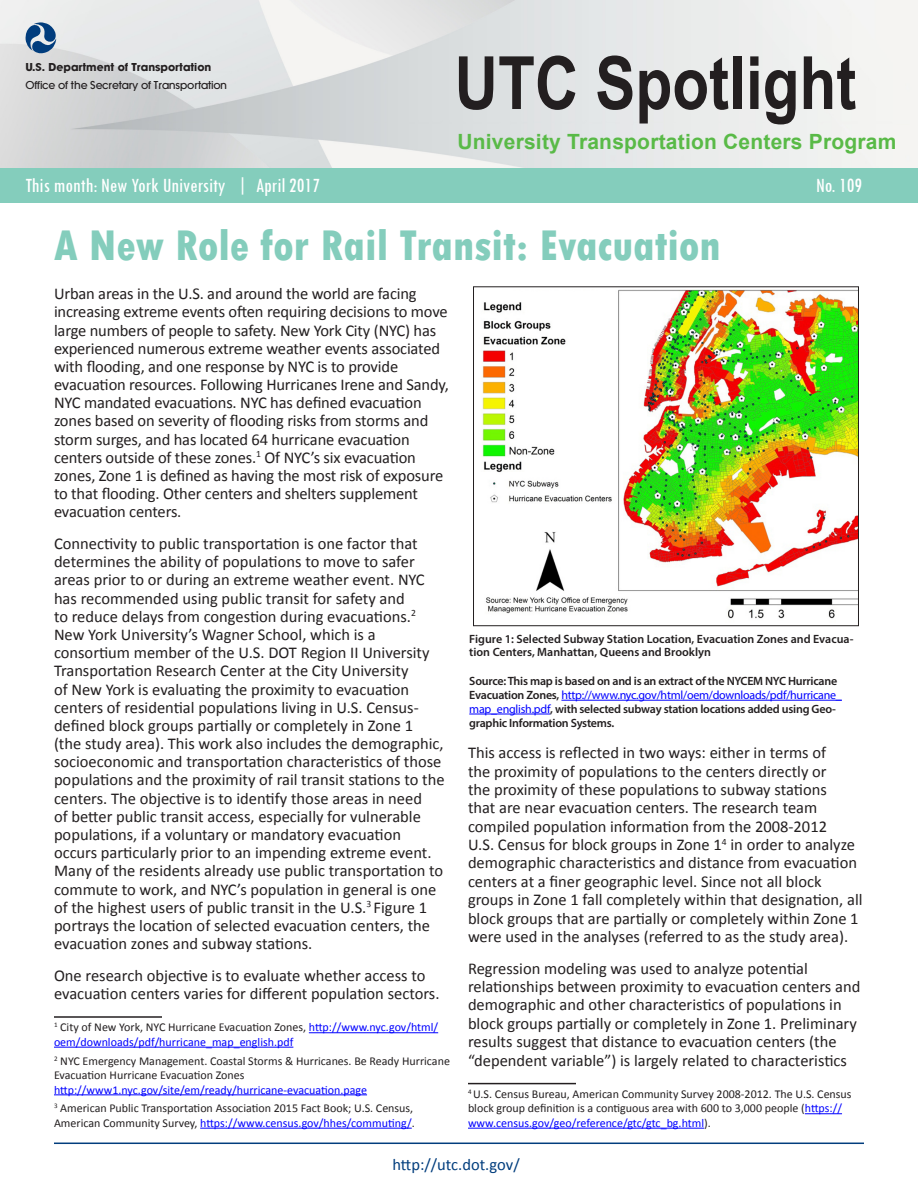
<style>
.page{position:relative;width:918px;height:1188px;background:#fff}
.page>*{position:absolute;margin:0;border:0;box-sizing:border-box;transform-origin:0 0}
.t1{font:700 73.5px "Arial Narrow";color:#231f20}
.t2{font:800 condensed 45px "Tw Cen";color:#84cdbc}
.t3{font:condensed 21px "Tw Cen";color:#fff}
.t4{font:700 21px "Arial";letter-spacing:.01em;color:#59ba47}
.Body{font:16.5px/18.1px "Calibri";color:#231f20}
.Body-2{font:16.5px "Calibri";letter-spacing:-.005em;color:#013d7d}
.Footnote{font:12px/14.4px "Calibri";color:#231f20}
.t5{font:600 12px/13.8px "Myriad Pro";letter-spacing:-.02em;color:#231f20}
.Footnote-2{font:12px/14.4px "Calibri";color:#00f}
.t6{font:600 12px/13.8px "Myriad Pro";color:#231f20}
.t7{font:500 10.8px "Trans";color:#231f20}
.t8{font:700 10.8px "Trans";color:#231f20}
.s1{color:#231f20}
.s2{color:#00f}
.s3{font-weight:400;color:#00f}
</style>
<div class="page">
<svg style="left:26px;top:22px;width:31px;height:32px"></svg>
<div style="left:0;top:168px;width:918px;height:34px;background:#84cdbc"></div>
<hr style="left:54px;top:1143px;width:810px;height:1px;background:#013d7d">
<hr style="left:54px;top:1016px;width:108px;height:2px;background:#231f20">
<hr style="left:309px;top:1032px;width:129px;height:1px;background:#00f">
<hr style="left:54px;top:1047px;width:239px;height:1px;background:#00f">
<hr style="left:54px;top:1094px;width:313px;height:1px;background:#00f">
<hr style="left:200px;top:1128px;width:212px;height:1px;background:#00f">
<hr style="left:468px;top:1083px;width:108px;height:1px;background:#231f20">
<hr style="left:805px;top:1113px;width:37px;height:1px;background:#00f">
<hr style="left:468px;top:1128px;width:236px;height:1px;background:#00f">
<hr style="left:561px;top:700px;width:281px;height:1px;background:#00f">
<hr style="left:469px;top:714px;width:81px;height:1px;background:#00f">
<img style="left:482px;top:290px;width:375px;height:329px">
<div style="left:473px;top:286px;width:386px;height:340px;border:1px solid #231f20"></div>
<p class="t8" style="left:26px;top:60px;width:187px">U.S. Department of Transportation</p>
<p class="t7" style="left:26px;top:79px;width:203px">Office of the Secretary of Transportation</p>
<p class="t3" style="left:26px;top:172px;width:296px">This month: New York University | April 2017</p>
<h1 class="t1" style="left:455px;top:27px;width:403px">UTC Spotlight</h1>
<p class="t4" style="left:458px;top:127px;width:440px">University Transportation Centers Program</p>
<p class="t3" style="left:816px;top:173px;width:48px">No. 109</p>
<p class="t2" style="left:54px;top:219px;width:668px">A New Role for Rail Transit: Evacuation</p>
<p class="Body" style="left:54px;top:285px;width:396px">Urban areas in the U.S. and around the world are facing increasing extreme events often requiring decisions to move large numbers of people to safety. New York City (NYC) has experienced numerous extreme weather events associated with flooding, and one response by NYC is to provide evacuation resources. Following Hurricanes Irene and Sandy, NYC mandated evacuations. NYC has defined evacuation zones based on severity of flooding risks from storms and storm surges, and has located 64 hurricane evacuation centers outside of these zones.<sup>1</sup> Of NYC’s six evacuation zones, Zone 1 is defined as having the most risk of exposure to that flooding. Other centers and shelters supplement evacuation centers.</p>
<p class="Body" style="left:54px;top:535px;width:392px">Connectivity to public transportation is one factor that determines the ability of populations to move to safer areas prior to or during an extreme weather event. NYC has recommended using public transit for safety and<br>to reduce delays from congestion during evacuations.<sup>2<br></sup>New York University’s Wagner School, which is a consortium member of the U.S. DOT Region II University Transportation Research Center at the City University<br>of New York is evaluating the proximity to evacuation centers of residential populations living in U.S. Census&shy;defined block groups partially or completely in Zone 1<br>(the study area). This work also includes the demographic, socioeconomic and transportation characteristics of those populations and the proximity of rail transit stations to the centers. The objective is to identify those areas in need<br>of better public transit access, especially for vulnerable populations, if a voluntary or mandatory evacuation occurs particularly prior to an impending extreme event.<br>Many of the residents already use public transportation to commute to work, and NYC’s population in general is one of the highest users of public transit in the U.S.<sup>3</sup> Figure 1 portrays the location of selected evacuation centers, the evacuation zones and subway stations.</p>
<p class="Body" style="left:54px;top:966px;width:387px">One research objective is to evaluate whether access to evacuation centers varies for different population sectors.</p>
<p class="Footnote-2" style="left:54px;top:1020px;width:386px"><sup>1</sup> <span class="s1">City of New York, NYC Hurricane Evacuation Zones,</span> http://www.nyc.gov/html/ oem/downloads/pdf/hurricane_map_english.pdf</p>
<p class="Footnote" style="left:54px;top:1054px;width:397px"><sup>2</sup> NYC Emergency Management. Coastal Storms &amp; Hurricanes. Be Ready Hurricane<br>Evacuation Hurricane Evacuation Zones</p>
<p class="Footnote-2" style="left:54px;top:1082px;width:315px">http://www1.nyc.gov/site/em/ready/hurricane-evacuation.page</p>
<p class="Footnote" style="left:54px;top:1101px;width:362px"><sup>3</sup> American Public Transportation Association 2015 Fact Book; U.S. Census,<br>American Community Survey, <span class="s2">https://www.census.gov/hhes/commuting/</span>.</p>
<p class="t6" style="left:469px;top:631px;width:386px">Figure 1: Selected Subway Station Location, Evacuation Zones and Evacua&shy;tion Centers, Manhattan, Queens and Brooklyn</p>
<p class="t5" style="left:469px;top:674px;width:374px">Source: This map is based on and is an extract of the NYCEM NYC Hurricane Evacuation Zones, <span class="s3">http://www.nyc.gov/html/oem/downloads/pdf/hurricane_ map_english.pdf</span>, with selected subway station locations added using Geo&shy;graphic Information Systems.</p>
<p class="Body" style="left:468px;top:744px;width:396px">This access is reflected in two ways: either in terms of<br>the proximity of populations to the centers directly or<br>the proximity of these populations to subway stations<br>that are near evacuation centers. The research team compiled population information from the 2008-2012<br>U.S. Census for block groups in Zone 1<sup>4</sup> in order to analyze demographic characteristics and distance from evacuation centers at a finer geographic level. Since not all block groups in Zone 1 fall completely within that designation, all block groups that are partially or completely within Zone 1 were used in the analyses (referred to as the study area).</p>
<p class="Body" style="left:468px;top:959px;width:394px">Regression modeling was used to analyze potential relationships between proximity to evacuation centers and demographic and other characteristics of populations in block groups partially or completely in Zone 1. Preliminary results suggest that distance to evacuation centers (the “dependent variable”) is largely related to characteristics</p>
<p class="Footnote" style="left:468px;top:1087px;width:385px"><sup>4</sup> U.S. Census Bureau, American Community Survey 2008-2012. The U.S. Census block group definition is a contiguous area with 600 to 3,000 people (<span class="s2">https:// www.census.gov/geo/reference/gtc/gtc_bg.html</span>).</p>
<p class="Body-2" style="left:392px;top:1154px;width:129px">http://utc.dot.gov/</p>
</div>
